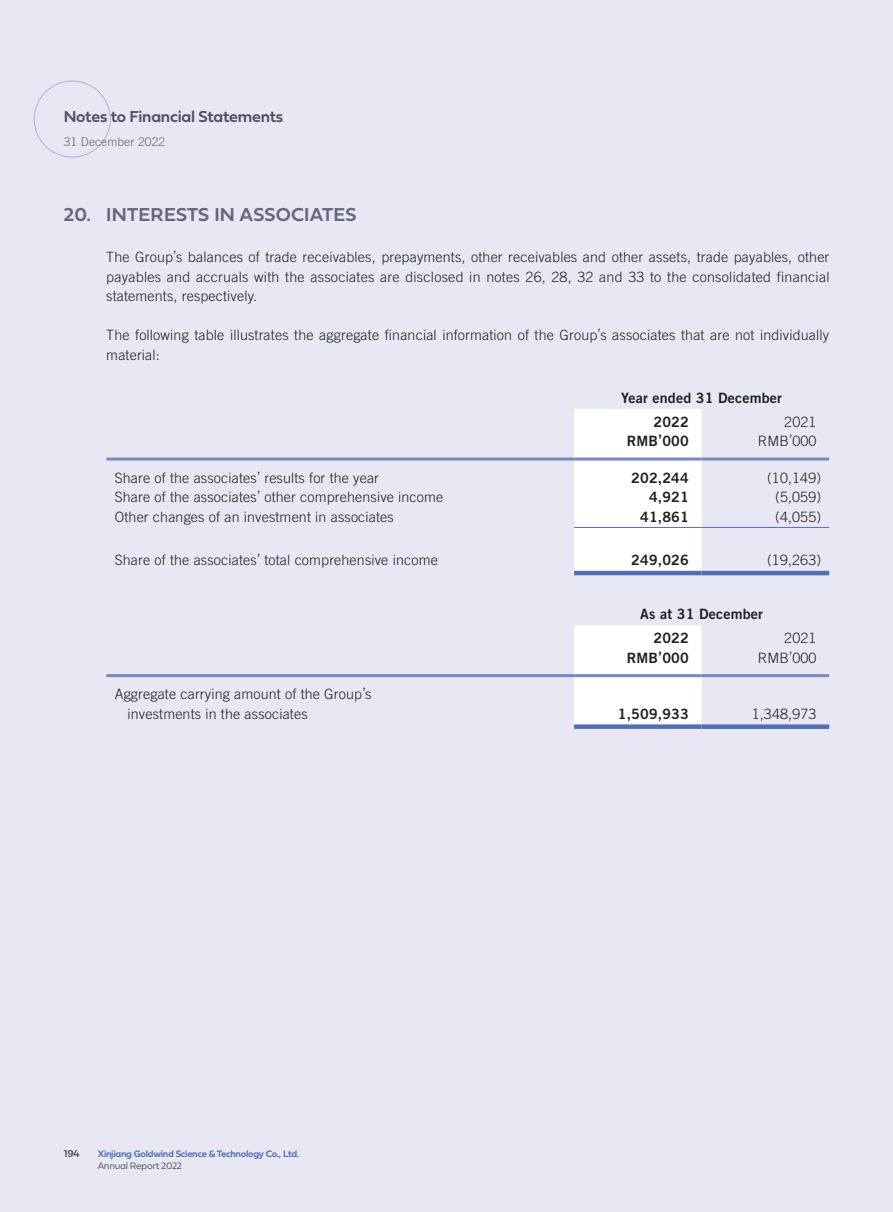
<style>
.page{position:relative;width:893px;height:1212px;background:#e8e8f4}
.page>*{position:absolute;margin:0;border:0;box-sizing:border-box;transform-origin:0 0}
.Heading_1{font:19.5px "Fieldwork Geo Demibold";letter-spacing:.01em;color:#656780}
.t1{font:16.5px "Fieldwork Geo Demibold";letter-spacing:-.015em;color:#515268}
.Body_Text{font:300 14.25px/19.5px "Trade Gothic LT Std";letter-spacing:.01em;color:#231f20}
.Body_Text-2{font:14.25px "Trade Gothic LT Std Bd 2";letter-spacing:.01em;color:#231f20}
.t2{font:300 12px "Trade Gothic LT Std";letter-spacing:.01em;color:#636366}
.t3{font:10.5px "Fieldwork Geo Demibold";color:#57585a}
.t4{font:9.75px "Fieldwork Geo Demibold";letter-spacing:-.03em;color:#526eb2}
.t5{font:9.75px "Fieldwork Geo Light";letter-spacing:-.03em;color:#515268}
</style>
<div class="page">
<div style="left:34px;top:81px;width:77px;height:76px;border:1px solid #adb4d8;border-radius:50%"></div>
<div style="left:574px;top:409px;width:128px;height:162px;background:#fff"></div>
<hr style="left:106px;top:457px;width:468px;height:3px;background:#7889c2">
<hr style="left:574px;top:457px;width:128px;height:3px;background:#7889c2">
<hr style="left:702px;top:457px;width:127px;height:3px;background:#7889c2">
<hr style="left:574px;top:527px;width:128px;height:1px;background:#526eb2">
<hr style="left:702px;top:527px;width:127px;height:1px;background:#526eb2">
<hr style="left:574px;top:571px;width:128px;height:4px;background:#526eb2">
<hr style="left:702px;top:571px;width:127px;height:4px;background:#526eb2">
<div style="left:574px;top:625px;width:128px;height:99px;background:#fff"></div>
<hr style="left:106px;top:674px;width:468px;height:3px;background:#7889c2">
<hr style="left:574px;top:674px;width:128px;height:3px;background:#7889c2">
<hr style="left:702px;top:674px;width:127px;height:3px;background:#7889c2">
<div style="left:574px;top:724px;width:128px;height:5px;background:#526eb2"></div>
<div style="left:702px;top:724px;width:127px;height:5px;background:#526eb2"></div>
<p class="t1" style="left:64px;top:104px;width:221px">Notes to Financial Statements</p>
<p class="t2" style="left:64px;top:134px;width:103px">31 December 2022</p>
<p class="Heading_1" style="left:64px;top:199px;width:294px">20. INTERESTS IN ASSOCIATES</p>
<p class="Body_Text" style="left:106px;top:247px;width:725px;text-align:justify">The Group’s balances of trade receivables, prepayments, other receivables and other assets, trade payables, other payables and accruals with the associates are disclosed in notes 26, 28, 32 and 33 to the consolidated financial statements, respectively.</p>
<p class="Body_Text" style="left:106px;top:325px;width:724px">The following table illustrates the aggregate financial information of the Group’s associates that are not individually material:</p>
<p class="Body_Text-2" style="left:621px;top:389px;width:162px">Year ended 31 December</p>
<p class="Body_Text-2" style="left:653px;top:413px;width:37px">2022</p>
<p class="Body_Text" style="left:784px;top:412px;width:34px">2021</p>
<p class="Body_Text-2" style="left:627px;top:432px;width:64px">RMB’000</p>
<p class="Body_Text" style="left:758px;top:431px;width:60px">RMB’000</p>
<p class="Body_Text" style="left:115px;top:468px;width:266px">Share of the associates’ results for the year</p>
<p class="Body_Text-2" style="left:631px;top:469px;width:59px">202,244</p>
<p class="Body_Text" style="left:767px;top:468px;width:56px">(10,149)</p>
<p class="Body_Text" style="left:115px;top:487px;width:330px">Share of the associates’ other comprehensive income</p>
<p class="Body_Text-2" style="left:649px;top:488px;width:41px">4,921</p>
<p class="Body_Text" style="left:775px;top:487px;width:48px">(5,059)</p>
<p class="Body_Text" style="left:115px;top:507px;width:281px">Other changes of an investment in associates</p>
<p class="Body_Text-2" style="left:640px;top:508px;width:50px">41,861</p>
<p class="Body_Text" style="left:775px;top:507px;width:48px">(4,055)</p>
<p class="Body_Text" style="left:115px;top:550px;width:324px">Share of the associates’ total comprehensive income</p>
<p class="Body_Text-2" style="left:631px;top:551px;width:59px">249,026</p>
<p class="Body_Text" style="left:767px;top:550px;width:56px">(19,263)</p>
<p class="Body_Text" style="left:128px;top:684px;width:245px;text-indent:-13px">Aggregate carrying amount of the Group’s investments in the associates</p>
<p class="t3" style="left:64px;top:1145px;width:18px">194</p>
<p class="t4" style="left:98px;top:1146px;width:203px">Xinjiang Goldwind Science &amp; Technology Co., Ltd.</p>
<p class="t5" style="left:98px;top:1158px;width:86px">Annual Report 2022</p>
<p class="Body_Text-2" style="left:640px;top:605px;width:124px">As at 31 December</p>
<p class="Body_Text-2" style="left:653px;top:629px;width:37px">2022</p>
<p class="Body_Text" style="left:784px;top:628px;width:34px">2021</p>
<p class="Body_Text-2" style="left:627px;top:649px;width:64px">RMB’000</p>
<p class="Body_Text" style="left:758px;top:648px;width:60px">RMB’000</p>
<p class="Body_Text-2" style="left:618px;top:705px;width:73px">1,509,933</p>
<p class="Body_Text" style="left:752px;top:704px;width:66px">1,348,973</p>
</div>
